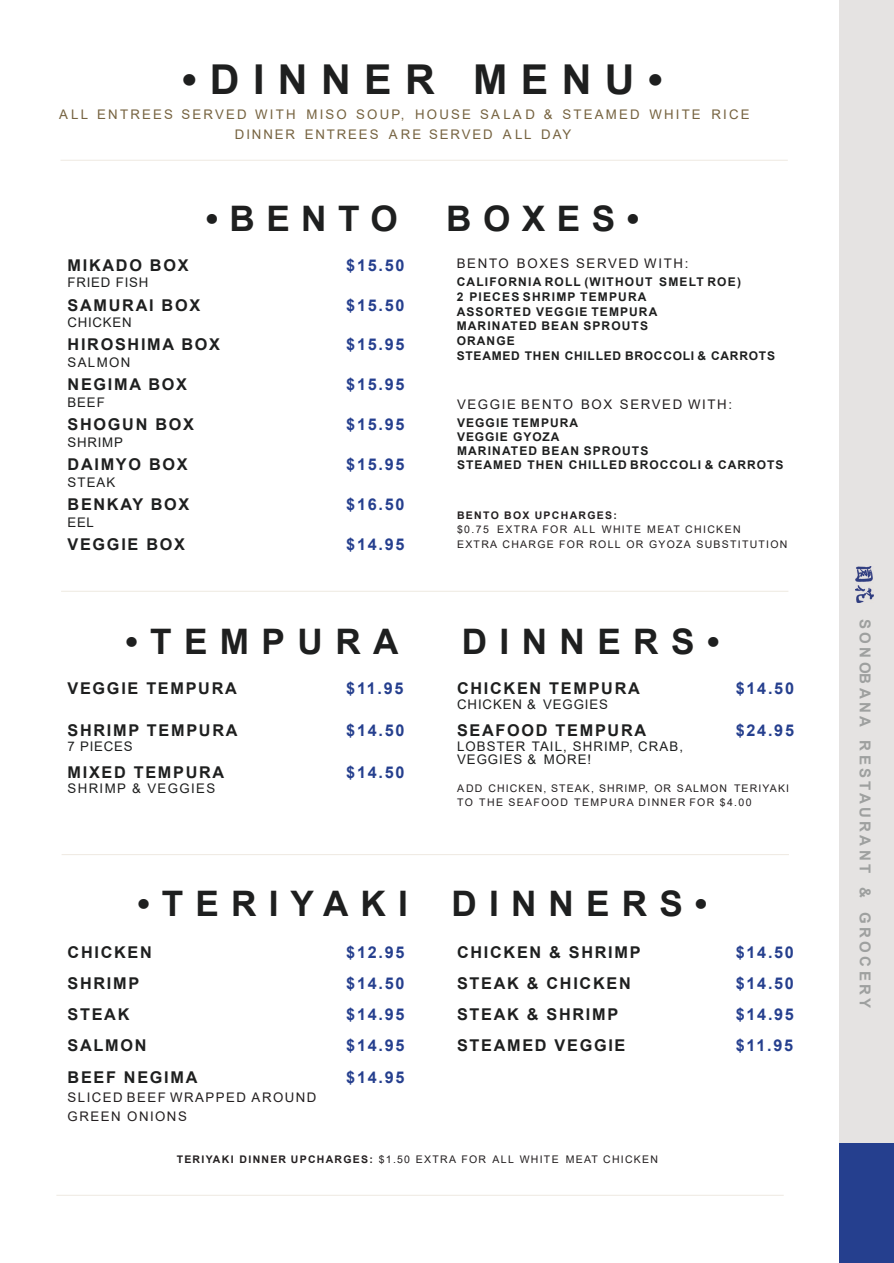
<style>
.page{position:relative;width:894px;height:1263px;background:#fff}
.page>*{position:absolute;margin:0;border:0;box-sizing:border-box;transform-origin:0 0}
.t1{font:700 41.1px "Arial";letter-spacing:.325em;color:#1e1f1f}
.t2{font:700 35.1px "Arial";letter-spacing:.345em;color:#1e1f1f}
.t3{font:700 16.2px "Arial";letter-spacing:.105em;color:#1e1f1f}
.t4{font:700 16.2px "Arial";letter-spacing:.105em;color:#253f8e}
.t5{font:700 15px "Arial";letter-spacing:.225em;color:#9ea09f}
.t6{font:13.2px/13.2px "Arial";letter-spacing:.07em;color:#1e1f1f}
.t7{font:13.2px/20.2px "Arial";letter-spacing:.165em;color:#766340;text-align:center}
.t8{font:13.2px/19.2px "Arial";letter-spacing:.12em;color:#231f20}
.t9{font:13.2px "Arial";letter-spacing:.105em;color:#1e1f1f}
.t10{font:700 12px/14.7px "Arial";letter-spacing:.09em;color:#1e1f1f}
.t11{font:10.5px/14.2px "Arial";letter-spacing:.12em;color:#231f20}
.t12{font:700 10.5px "Arial";letter-spacing:.125em;color:#231f20}
.s1{font-weight:700}
</style>
<div class="page">
<div style="left:839px;top:0;width:54px;height:1143px;background:#e5e3e2"></div>
<div style="left:839px;top:1143px;width:54px;height:120px;background:#253f8e"></div>
<hr style="left:60px;top:160px;width:727px;height:1px;background:#eee9e1">
<hr style="left:61px;top:591px;width:727px;height:1px;background:#eee9e1">
<hr style="left:62px;top:854px;width:726px;height:1px;background:#eee9e1">
<hr style="left:56px;top:1195px;width:727px;height:1px;background:#eee9e1">
<img style="left:855px;top:566px;width:17px;height:37px">
<h1 class="t1" style="left:182px;top:64px;width:482px">•DINNER MENU•</h1>
<p class="t7" style="left:59px;top:105px;width:692px">ALL ENTREES SERVED WITH MISO SOUP, HOUSE SALA D &amp; STEAMED WHITE RICE<br>DINNER ENTREES ARE SERVED ALL DAY</p>
<h2 class="t2" style="left:206px;top:205px;width:194px">•BENTO</h2>
<h2 class="t2" style="left:446px;top:205px;width:194px">BOXES•</h2>
<p class="t3" style="left:68px;top:259px;width:122px">MIKADO BOX</p>
<p class="t4" style="left:346px;top:259px;width:60px">$15.50</p>
<p class="t6" style="left:68px;top:277px;width:82px">FRIED FISH</p>
<p class="t3" style="left:68px;top:299px;width:134px">SAMURAI BOX</p>
<p class="t4" style="left:346px;top:299px;width:60px">$15.50</p>
<p class="t6" style="left:68px;top:317px;width:66px">CHICKEN</p>
<p class="t3" style="left:68px;top:339px;width:154px">HIROSHIMA BOX</p>
<p class="t4" style="left:346px;top:339px;width:60px">$15.95</p>
<p class="t6" style="left:68px;top:357px;width:64px">SALMON</p>
<p class="t3" style="left:68px;top:379px;width:121px">NEGIMA BOX</p>
<p class="t4" style="left:346px;top:379px;width:60px">$15.95</p>
<p class="t6" style="left:68px;top:397px;width:39px">BEEF</p>
<p class="t3" style="left:68px;top:419px;width:128px">SHOGUN BOX</p>
<p class="t4" style="left:346px;top:419px;width:60px">$15.95</p>
<p class="t6" style="left:68px;top:437px;width:57px">SHRIMP</p>
<p class="t3" style="left:68px;top:459px;width:121px">DAIMYO BOX</p>
<p class="t4" style="left:346px;top:459px;width:60px">$15.95</p>
<p class="t6" style="left:68px;top:477px;width:49px">STEAK</p>
<p class="t3" style="left:68px;top:498px;width:123px">BENKAY BOX</p>
<p class="t4" style="left:346px;top:498px;width:60px">$16.50</p>
<p class="t6" style="left:68px;top:516px;width:28px">EEL</p>
<p class="t3" style="left:68px;top:538px;width:119px">VEGGIE BOX</p>
<p class="t4" style="left:346px;top:538px;width:60px">$14.95</p>
<p class="t8" style="left:456px;top:255px;width:233px">BENTO BOXES SERVED WITH:</p>
<p class="t10" style="left:456px;top:276px;width:319px">CALIFORNIA ROLL (WITHOUT SMELT ROE)<br>2 PIECES SHRIMP TEMPURA<br>ASSORTED VEGGIE TEMPURA<br>MARINATED BEAN SPROUTS<br>ORANGE<br>STEAMED THEN CHILLED BROCCOLI &amp; CARROTS</p>
<p class="t8" style="left:457px;top:396px;width:276px">VEGGIE BENTO BOX SERVED WITH:</p>
<p class="t10" style="left:457px;top:416px;width:328px;line-height:14.2px">VEGGIE TEMPURA<br>VEGGIE GYOZA<br>MARINATED BEAN SPROUTS<br>STEAMED THEN CHILLED BROCCOLI &amp; CARROTS</p>
<p class="t12" style="left:457px;top:511px;width:161px">BENTO BOX UPCHARGES:</p>
<p class="t11" style="left:457px;top:523px;width:332px">$0.75 EXTRA FOR ALL WHITE MEAT CHICKEN<br>EXTRA CHARGE FOR ROLL OR GYOZA SUBSTITUTION</p>
<h2 class="t2" style="left:125px;top:629px;width:275px">•TEMPURA</h2>
<h2 class="t2" style="left:461px;top:629px;width:259px">DINNERS•</h2>
<p class="t3" style="left:68px;top:682px;width:171px">VEGGIE TEMPURA</p>
<p class="t4" style="left:346px;top:682px;width:59px">$11.95</p>
<p class="t3" style="left:68px;top:724px;width:171px">SHRIMP TEMPURA</p>
<p class="t4" style="left:346px;top:724px;width:60px">$14.50</p>
<p class="t6" style="left:68px;top:741px;width:66px">7 PIECES</p>
<p class="t3" style="left:68px;top:766px;width:158px">MIXED TEMPURA</p>
<p class="t4" style="left:346px;top:766px;width:60px">$14.50</p>
<p class="t9" style="left:68px;top:784px;width:149px">SHRIMP &amp; VEGGIES</p>
<p class="t3" style="left:457px;top:682px;width:184px">CHICKEN TEMPURA</p>
<p class="t4" style="left:735px;top:682px;width:60px">$14.50</p>
<p class="t6" style="left:457px;top:699px;width:152px">CHICKEN &amp; VEGGIES</p>
<p class="t3" style="left:457px;top:724px;width:190px">SEAFOOD TEMPURA</p>
<p class="t4" style="left:735px;top:724px;width:60px">$24.95</p>
<p class="t6" style="left:457px;top:741px;width:227px">LOBSTER TAIL, SHRIMP, CRAB,<br>VEGGIES &amp; MORE!</p>
<p class="t11" style="left:457px;top:782px;width:333px">ADD CHICKEN, STEAK, SHRIMP, OR SALMON TERIYAKI<br>TO THE SEAFOOD TEMPURA DINNER FOR $4.00</p>
<h2 class="t2" style="left:137px;top:891px;width:571px">•TERIYAKI DINNERS•</h2>
<p class="t3" style="left:68px;top:946px;width:86px">CHICKEN</p>
<p class="t4" style="left:346px;top:946px;width:60px">$12.95</p>
<p class="t3" style="left:68px;top:977px;width:73px">SHRIMP</p>
<p class="t4" style="left:346px;top:977px;width:60px">$14.50</p>
<p class="t3" style="left:68px;top:1008px;width:63px">STEAK</p>
<p class="t4" style="left:346px;top:1008px;width:60px">$14.95</p>
<p class="t3" style="left:68px;top:1040px;width:80px">SALMON</p>
<p class="t4" style="left:346px;top:1040px;width:60px">$14.95</p>
<p class="t3" style="left:68px;top:1071px;width:131px">BEEF NEGIMA</p>
<p class="t4" style="left:346px;top:1071px;width:60px">$14.95</p>
<p class="t8" style="left:68px;top:1089px;width:250px">SLICED BEEF WRAPPED AROUND<br>GREEN ONIONS</p>
<p class="t3" style="left:457px;top:946px;width:185px">CHICKEN &amp; SHRIMP</p>
<p class="t4" style="left:735px;top:946px;width:60px">$14.50</p>
<p class="t3" style="left:457px;top:977px;width:175px">STEAK &amp; CHICKEN</p>
<p class="t4" style="left:735px;top:977px;width:60px">$14.50</p>
<p class="t3" style="left:457px;top:1008px;width:163px">STEAK &amp; SHRIMP</p>
<p class="t4" style="left:735px;top:1008px;width:60px">$14.95</p>
<p class="t3" style="left:457px;top:1040px;width:170px">STEAMED VEGGIE</p>
<p class="t4" style="left:735px;top:1040px;width:59px">$11.95</p>
<p class="t11" style="left:177px;top:1154px;width:482px"><span class="s1">TERIYAKI DINNER UPCHARGES:</span> $1.50 EXTRA FOR ALL WHITE MEAT CHICKEN</p>
<p class="t5" style="left:870px;top:619px;width:390px;rotate:90deg">SONOBANA RESTAURANT &amp; GROCERY</p>
</div>
